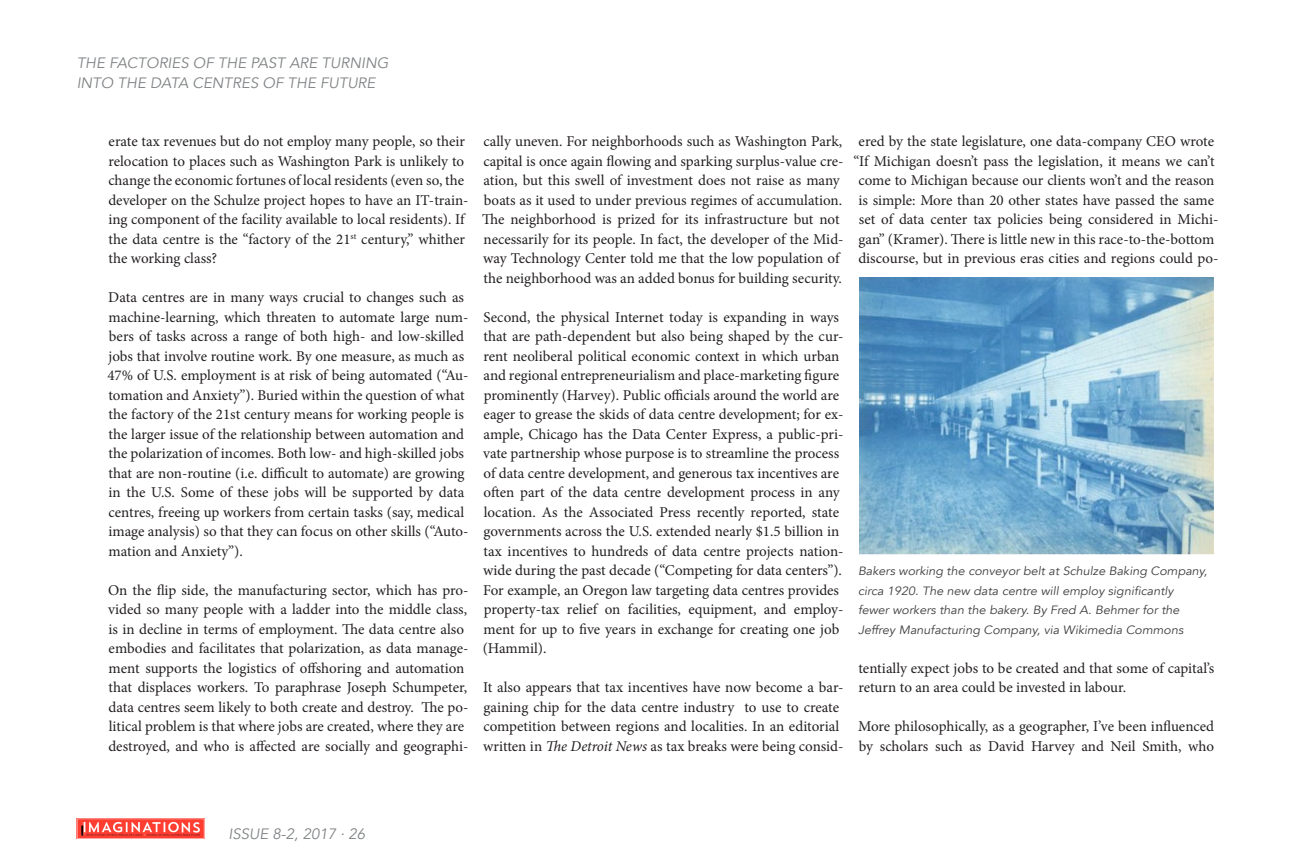
<style>
.page{position:relative;width:1296px;height:864px;background:#fff}
.page>*{position:absolute;margin:0;border:0;box-sizing:border-box;transform-origin:0 0}
.BT-body{font:15px/19.5px "Minion Pro";color:#231f20}
.t1{font:italic 15px/19.5px "Avenir";color:#808385}
.CA-caption{font:italic 12px/19.5px "Avenir";color:#413f41;scale:1.05 1}
.s1{font-style:italic}
</style>
<div class="page">
<img style="left:860px;top:278px;width:353px;height:277px">
<img style="left:77px;top:818px;width:128px;height:21px">
<p class="t1" style="left:77px;top:53px;width:313px">THE FACTORIES OF THE PAST ARE TURNING<br>INTO THE DATA CENTRES OF THE FUTURE</p>
<p class="BT-body" style="left:108px;top:132px;width:362px">erate tax revenues but do not employ many people, so their relocation to places such as Washington Park is unlikely to change the economic fortunes of local residents (even so, the developer on the Schulze project hopes to have an IT-train&shy;ing component of the facility available to local residents). If the data centre is the “factory of the 21<sup>st</sup> century,” whither the working class?</p>
<p class="BT-body" style="left:107px;top:288px;width:363px">Data centres are in many ways crucial to changes such as machine-learning, which threaten to automate large num&shy;bers of tasks across a range of both high- and low-skilled jobs that involve routine work. By one measure, as much as 47% of U.S. employment is at risk of being automated (“Au&shy;tomation and Anxiety”). Buried within the question of what the factory of the 21st century means for working people is the larger issue of the relationship between automation and the polarization of incomes. Both low- and high-skilled jobs that are non-routine (i.e. difficult to automate) are growing in the U.S. Some of these jobs will be supported by data centres, freeing up workers from certain tasks (say, medical image analysis) so that they can focus on other skills (“Auto&shy;mation and Anxiety”).</p>
<p class="BT-body" style="left:108px;top:580px;width:362px">On the flip side, the manufacturing sector, which has pro&shy;vided so many people with a ladder into the middle class, is in decline in terms of employment. The data centre also embodies and facilitates that polarization, as data manage&shy;ment supports the logistics of offshoring and automation that displaces workers. To paraphrase Joseph Schumpeter, data centres seem likely to both create and destroy. The po&shy;litical problem is that where jobs are created, where they are destroyed, and who is affected are socially and geographi-</p>
<p class="BT-body" style="left:482px;top:132px;width:363px">cally uneven. For neighborhoods such as Washington Park, capital is once again flowing and sparking surplus-value cre&shy;ation, but this swell of investment does not raise as many boats as it used to under previous regimes of accumulation.<br>The neighborhood is prized for its infrastructure but not necessarily for its people. In fact, the developer of the Mid&shy;way Technology Center told me that the low population of the neighborhood was an added bonus for building security.</p>
<p class="BT-body" style="left:483px;top:307px;width:362px">Second, the physical Internet today is expanding in ways that are path-dependent but also being shaped by the cur&shy;rent neoliberal political economic context in which urban and regional entrepreneurialism and place-marketing figure prominently (Harvey). Public officials around the world are eager to grease the skids of data centre development; for ex&shy;ample, Chicago has the Data Center Express, a public-pri&shy;vate partnership whose purpose is to streamline the process of data centre development, and generous tax incentives are often part of the data centre development process in any location. As the Associated Press recently reported, state governments across the U.S. extended nearly $1.5 billion in tax incentives to hundreds of data centre projects nation&shy;wide during the past decade (“Competing for data centers”).<br>For example, an Oregon law targeting data centres provides property-tax relief on facilities, equipment, and employ&shy;ment for up to five years in exchange for creating one job (Hammil).</p>
<p class="BT-body" style="left:483px;top:678px;width:362px">It also appears that tax incentives have now become a bar&shy;gaining chip for the data centre industry to use to create competition between regions and localities. In an editorial written in <span class="s1">The Detroit News</span> as tax breaks were being consid-</p>
<p class="BT-body" style="left:853px;top:132px;width:367px;text-align:center">ered by the state legislature, one data-company CEO wrote “If Michigan doesn’t pass the legislation, it means we can’t come to Michigan because our clients won’t and the reason is simple: More than 20 other states have passed the same set of data center tax policies being considered in Michi&shy;gan” (Kramer). There is little new in this race-to-the-bottom discourse, but in previous eras cities and regions could po-</p>
<p class="CA-caption" style="left:858px;top:561px;width:334px">Bakers working the conveyor belt at Schulze Baking Company, circa 1920. The new data centre will employ significantly fewer workers than the bakery. By Fred A. Behmer for the Jeffrey Manufacturing Company, via Wikimedia Commons</p>
<p class="BT-body" style="left:858px;top:658px;width:357px">tentially expect jobs to be created and that some of capital’s return to an area could be invested in labour.</p>
<p class="BT-body" style="left:858px;top:717px;width:358px">More philosophically, as a geographer, I’ve been influenced by scholars such as David Harvey and Neil Smith, who</p>
<p class="t1" style="left:229px;top:824px;width:138px">ISSUE 8-2, 2017 ∙ 26</p>
</div>
